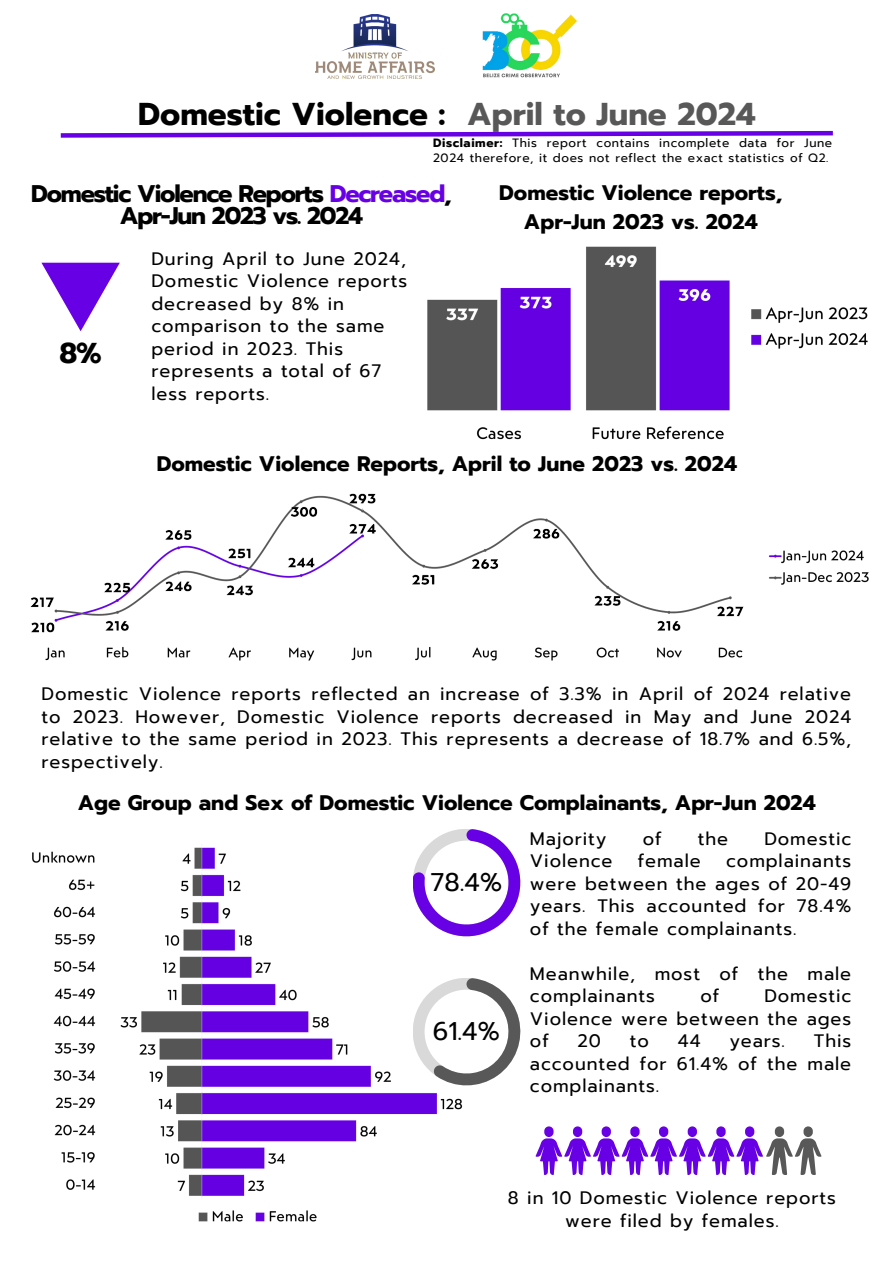
<style>
.page{position:relative;width:894px;height:1264px;background:#fff}
.page>*{position:absolute;margin:0;border:0;box-sizing:border-box;transform-origin:0 0}
.t1{font:700 31.5px "Prompt";color:#000}
.t2{font:700 31.5px "Prompt";color:#585858}
.t3{font:700 28.65px "Prompt";color:#000}
.t4{font:25.5px "Prompt";color:#000}
.t5{font:700 24px/22.5px "Prompt";letter-spacing:-.05em;color:#000;text-align:center}
.t6{font:700 21px/29.2px "Prompt";color:#000;text-align:center}
.t7{font:18px/22.5px "Prompt";letter-spacing:.05em;color:#000;text-align:justify}
.t8{font:12px/15px "Prompt";letter-spacing:.05em;color:#000}
.s1{font-weight:700}
.s2{color:#6700e4}
</style>
<div class="page">
<img style="left:482px;top:13px;width:95px;height:65px">
<img style="left:315px;top:14px;width:119px;height:64px">
<svg style="left:535px;top:1126px;width:141px;height:48px"></svg>
<svg style="left:766px;top:1126px;width:55px;height:48px"></svg>
<svg style="left:437px;top:829px;width:83px;height:106px"></svg>
<svg style="left:480px;top:979px;width:40px;height:105px"></svg>
<svg style="left:41px;top:263px;width:79px;height:68px"></svg>
<svg style="left:60px;top:130px;width:773px;height:8px"></svg>
<img style="left:30px;top:493px;width:839px;height:168px">
<img style="left:32px;top:838px;width:448px;height:384px">
<img style="left:427px;top:246px;width:441px;height:194px">
<h2 class="t1" style="left:138px;top:91px;width:309px">Domestic Violence :</h2>
<h3 class="t2" style="left:467px;top:91px;width:290px">April to June 2024</h3>
<p class="t8" style="left:433px;top:136px;width:400px"><span class="s1">Disclaimer:</span> This report contains incomplete data for June<br>2024 therefore, it does not reflect the exact statistics of Q2.</p>
<h3 class="t5" style="left:31px;top:182px;width:422px">Domestic Violence Reports <span class="s2">Decreased</span>,<br>Apr-Jun 2023 vs. 2024</h3>
<p class="t3" style="left:60px;top:332px;width:43px">8%</p>
<h1 class="t7" style="left:151px;top:247px;width:257px;text-align:left">During April to June 2024,<br>Domestic Violence reports decreased by 8% in comparison to the same period in 2023. This represents a total of 67 less reports.</h1>
<h4 class="t6" style="left:499px;top:178px;width:284px">Domestic Violence reports,<br>Apr-Jun 2023 vs. 2024</h4>
<p class="t6" style="left:157px;top:449px;width:581px">Domestic Violence Reports, April to June 2023 vs. 2024</p>
<h3 class="t7" style="left:41px;top:683px;width:811px">Domestic Violence reports reflected an increase of 3.3% in April of 2024 relative to 2023. However, Domestic Violence reports decreased in May and June 2024 relative to the same period in 2023. This represents a decrease of 18.7% and 6.5%, respectively.</h3>
<h4 class="t6" style="left:78px;top:787px;width:739px">Age Group and Sex of Domestic Violence Complainants, Apr-Jun 2024</h4>
<h3 class="t4" style="left:430px;top:863px;width:73px">78.4%</h3>
<h3 class="t4" style="left:432px;top:1012px;width:69px">61.4%</h3>
<p class="t7" style="left:530px;top:827px;width:78px">Majority</p>
<p class="t7" style="left:642px;top:827px;width:20px">of</p>
<p class="t7" style="left:697px;top:827px;width:32px">the</p>
<p class="t7" style="left:764px;top:827px;width:88px">Domestic</p>
<p class="t7" style="left:530px;top:850px;width:84px">Violence</p>
<p class="t7" style="left:637px;top:850px;width:64px">female</p>
<p class="t7" style="left:530px;top:850px;width:323px;text-indent:196px">complainants were between the ages of 20-49 years. This accounted for 78.4% of the female complainants.</p>
<h4 class="t7" style="left:530px;top:962px;width:323px">Meanwhile, most of the male complainants</h4>
<h4 class="t7" style="left:700px;top:985px;width:20px">of</h4>
<h4 class="t7" style="left:530px;top:985px;width:323px;text-indent:234px">Domestic Violence were between the ages of</h4>
<h4 class="t7" style="left:530px;top:1030px;width:323px;text-indent:284px">This accounted for 61.4% of the male complainants.</h4>
<h4 class="t7" style="left:577px;top:1030px;width:25px">20</h4>
<h4 class="t7" style="left:629px;top:1030px;width:21px">to</h4>
<h4 class="t7" style="left:677px;top:1030px;width:24px">44</h4>
<h4 class="t7" style="left:729px;top:1030px;width:57px">years.</h4>
<h4 class="t7" style="left:508px;top:1187px;width:329px;text-align:center">8 in 10 Domestic Violence reports were filed by females.</h4>
</div>
